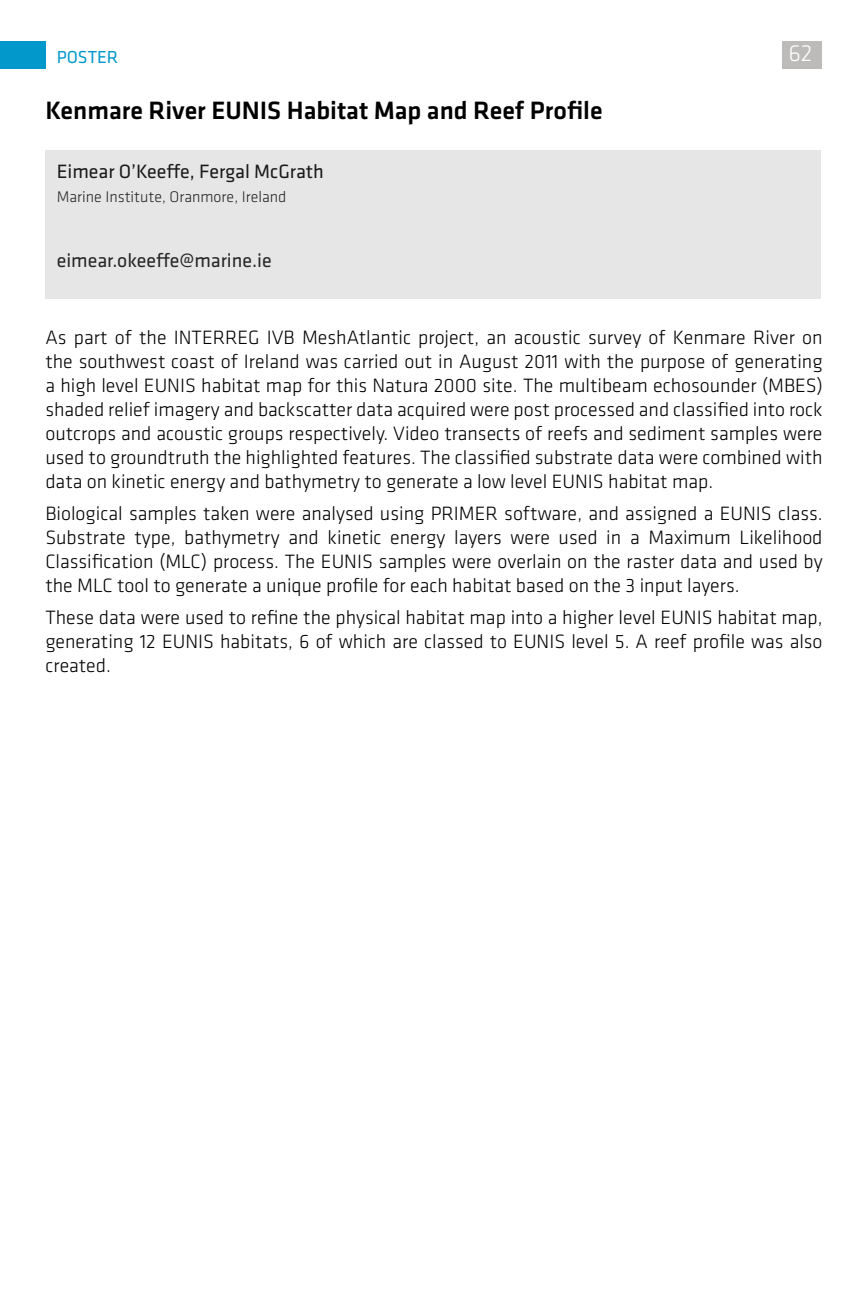
<style>
.page{position:relative;width:868px;height:1293px;background:#fff}
.page>*{position:absolute;margin:0;border:0;box-sizing:border-box;transform-origin:0 0}
.t1{font:500 26px "Klavika";color:#000}
.t2{font:300 24px "Klavika";color:#fff}
.t3{font:300 20px/24px "Klavika";color:#000;text-align:justify}
.t4{font:20px "Klavika";color:#1a1a1a}
.t5{font:20px "Klavika";color:#262626}
.t6{font:18px "Klavika";color:#0398cb}
.t7{font:300 16px "Klavika";color:#262626}
</style>
<div class="page">
<div style="left:0;top:41px;width:45px;height:27px;background:#0398cb"></div>
<div style="left:782px;top:41px;width:39px;height:27px;background:#bdbbba"></div>
<div style="left:45px;top:150px;width:775px;height:149px;background:#e6e6e6"></div>
<p class="t6" style="left:57px;top:45px;width:63px">POSTER</p>
<p class="t2" style="left:788px;top:39px;width:25px">62</p>
<h1 class="t1" style="left:45px;top:93px;width:558px">Kenmare River EUNIS Habitat Map and Reef Profile</h1>
<p class="t4" style="left:57px;top:158px;width:269px">Eimear O’Keeffe, Fergal McGrath</p>
<p class="t7" style="left:57px;top:187px;width:231px">Marine Institute, Oranmore, Ireland</p>
<p class="t5" style="left:57px;top:247px;width:216px">eimear.okeeffe@marine.ie</p>
<p class="t3" style="left:45px;top:325px;width:778px">As part of the INTERREG IVB MeshAtlantic project, an acoustic survey of Kenmare River on the southwest coast of Ireland was carried out in August 2011 with the purpose of generating a high level EUNIS habitat map for this Natura 2000 site. The multibeam echosounder (MBES) shaded relief imagery and backscatter data acquired were post processed and classified into rock outcrops and acoustic groups respectively. Video transects of reefs and sediment samples were used to groundtruth the highlighted features. The classified substrate data were combined with data on kinetic energy and bathymetry to generate a low level EUNIS habitat map.</p>
<p class="t3" style="left:45px;top:501px;width:778px">Biological samples taken were analysed using PRIMER software, and assigned a EUNIS class.<br>Substrate type, bathymetry and kinetic energy layers were used in a Maximum Likelihood Classification (MLC) process. The EUNIS samples were overlain on the raster data and used by the MLC tool to generate a unique profile for each habitat based on the 3 input layers.</p>
<p class="t3" style="left:45px;top:605px;width:778px">These data were used to refine the physical habitat map into a higher level EUNIS habitat map, generating 12 EUNIS habitats, 6 of which are classed to EUNIS level 5. A reef profile was also created.</p>
</div>
